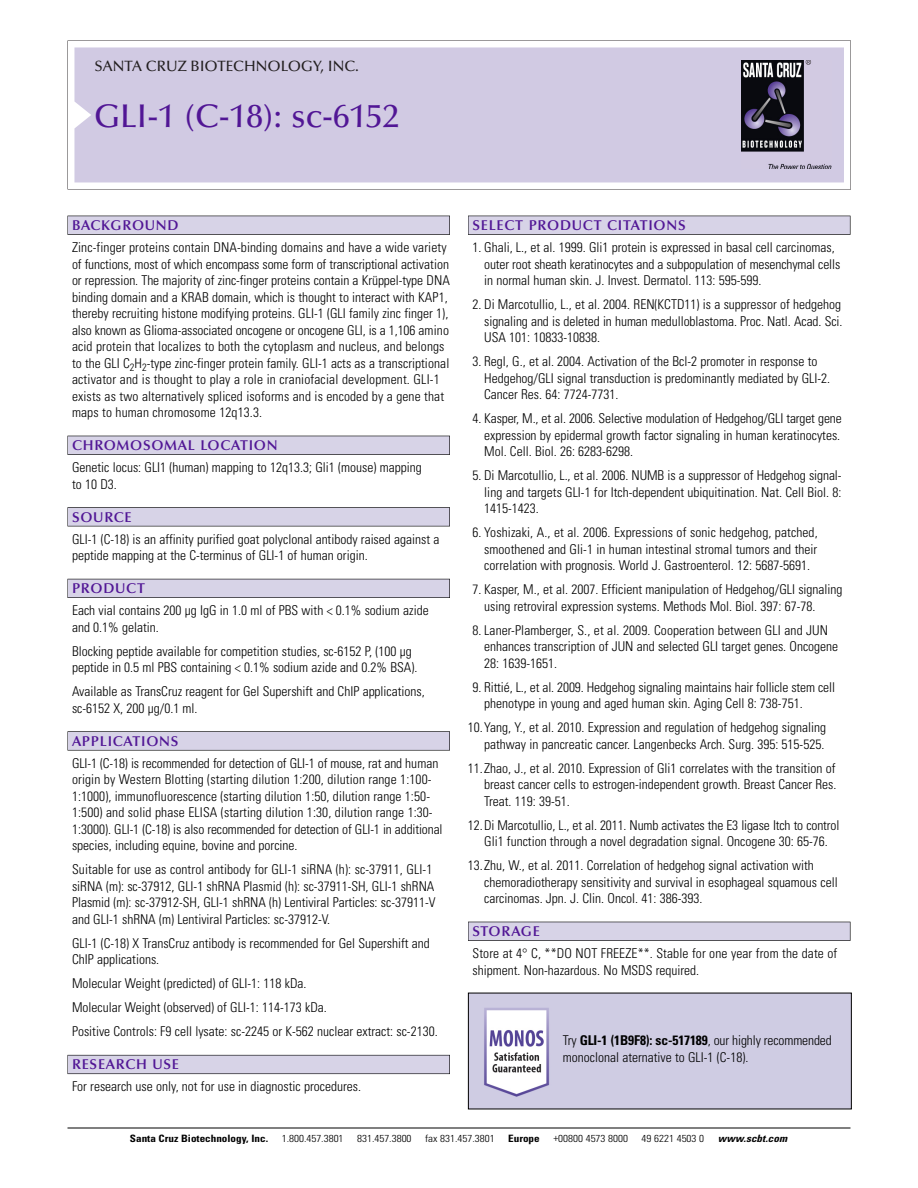
<style>
.page{position:relative;width:918px;height:1188px;background:#fff}
.page>*{position:absolute;margin:0;border:0;box-sizing:border-box;transform-origin:0 0}
.t1{font:500 33px "Optima";color:#511695}
.t2{font:500 15px "Optima";color:#231f20}
.t3{font:600 14.25px "Optima";letter-spacing:.05em;color:#511695}
.t4{font:300 condensed 13.5px/16.5px "Univers";color:#000}
.t5{font:300 condensed 10.2px "Univers";color:#000;scale:1.1 1}
.t6{font:700 condensed 10.2px "Univers";color:#000;scale:1.1 1}
.t7{font:italic 700 condensed 10.2px "Univers";letter-spacing:.005em;color:#000;scale:1.1 1}
.s1{font-weight:700}
</style>
<div class="page">
<svg style="left:68px;top:40px;width:783px;height:149px"></svg>
<div style="left:74px;top:47px;width:770px;height:135px;background:#d1cae3"></div>
<img style="left:741px;top:60px;width:90px;height:108px">
<div style="left:68px;top:216px;width:382px;height:19px;background:#525155"></div>
<div style="left:68px;top:216px;width:381px;height:18px;background:#d7d3e7"></div>
<div style="left:68px;top:436px;width:382px;height:19px;background:#515055"></div>
<div style="left:68px;top:436px;width:381px;height:18px;background:#d7d3e7"></div>
<div style="left:68px;top:507px;width:382px;height:19px;background:#545357"></div>
<div style="left:68px;top:508px;width:381px;height:18px;background:#d7d3e7"></div>
<div style="left:68px;top:579px;width:382px;height:19px;background:#54535a"></div>
<div style="left:68px;top:579px;width:381px;height:18px;background:#d7d3e7"></div>
<svg style="left:68px;top:731px;width:382px;height:20px"></svg>
<div style="left:68px;top:732px;width:381px;height:18px;background:#d7d3e7"></div>
<div style="left:68px;top:1055px;width:382px;height:19px;background:#66646e"></div>
<div style="left:68px;top:1055px;width:381px;height:18px;background:#d7d3e7"></div>
<div style="left:468px;top:216px;width:382px;height:19px;background:#525155"></div>
<div style="left:468px;top:216px;width:382px;height:18px;background:#d7d3e7"></div>
<div style="left:468px;top:922px;width:382px;height:19px;background:#515055"></div>
<div style="left:468px;top:922px;width:382px;height:18px;background:#d7d3e7"></div>
<hr style="left:68px;top:1128px;width:782px;height:1px;background:#000">
<img style="left:470px;top:995px;width:380px;height:112px">
<p class="t2" style="left:94px;top:61px;width:266px">SANTA CRUZ BIOTECHNOLOGY, INC.</p>
<h1 class="t1" style="left:94px;top:103px;width:306px">GLI-1 (C-18): sc-6152</h1>
<p class="t3" style="left:72px;top:219px;width:108px">BACKGROUND</p>
<p class="t4" style="left:72px;top:240px;width:379px">Zinc-finger proteins contain DNA-binding domains and have a wide variety of functions, most of which encompass some form of transcriptional activation or repression. The majority of zinc-finger proteins contain a Krüppel-type DNA binding domain and a KRAB domain, which is thought to interact with KAP1, thereby recruiting histone modifying proteins. GLI-1 (GLI family zinc finger 1), also known as Glioma-associated oncogene or oncogene GLI, is a 1,106 amino acid protein that localizes to both the cytoplasm and nucleus, and belongs to the GLI C<sub>2</sub>H<sub>2</sub>-type zinc-finger protein family. GLI-1 acts as a transcriptional activator and is thought to play a role in craniofacial development. GLI-1 exists as two alternatively spliced isoforms and is encoded by a gene that maps to human chromosome 12q13.3.</p>
<p class="t3" style="left:72px;top:440px;width:207px">CHROMOSOMAL LOCATION</p>
<p class="t4" style="left:72px;top:460px;width:351px">Genetic locus: GLI1 (human) mapping to 12q13.3; Gli1 (mouse) mapping to 10 D3.</p>
<p class="t3" style="left:72px;top:511px;width:61px">SOURCE</p>
<p class="t4" style="left:72px;top:532px;width:369px">GLI-1 (C-18) is an affinity purified goat polyclonal antibody raised against a peptide mapping at the C-terminus of GLI-1 of human origin.</p>
<p class="t3" style="left:72px;top:583px;width:74px">PRODUCT</p>
<p class="t4" style="left:72px;top:603px;width:358px">Each vial contains 200 µg IgG in 1.0 ml of PBS with &lt; 0.1% sodium azide and 0.1% gelatin.</p>
<p class="t4" style="left:72px;top:644px;width:347px">Blocking peptide available for competition studies, sc-6152 P, (100 µg peptide in 0.5 ml PBS containing &lt; 0.1% sodium azide and 0.2% BSA).</p>
<p class="t4" style="left:72px;top:684px;width:354px">Available as TransCruz reagent for Gel Supershift and ChIP applications, sc-6152 X, 200 µg/0.1 ml.</p>
<p class="t3" style="left:72px;top:735px;width:108px">APPLICATIONS</p>
<p class="t4" style="left:72px;top:756px;width:372px">GLI-1 (C-18) is recommended for detection of GLI-1 of mouse, rat and human origin by Western Blotting (starting dilution 1:200, dilution range 1:100- 1:1000), immunofluorescence (starting dilution 1:50, dilution range 1:50- 1:500) and solid phase ELISA (starting dilution 1:30, dilution range 1:30- 1:3000). GLI-1 (C-18) is also recommended for detection of GLI-1 in additional species, including equine, bovine and porcine.</p>
<p class="t4" style="left:72px;top:862px;width:365px">Suitable for use as control antibody for GLI-1 siRNA (h): sc-37911, GLI-1 siRNA (m): sc-37912, GLI-1 shRNA Plasmid (h): sc-37911-SH, GLI-1 shRNA Plasmid (m): sc-37912-SH, GLI-1 shRNA (h) Lentiviral Particles: sc-37911-V and GLI-1 shRNA (m) Lentiviral Particles: sc-37912-V.</p>
<p class="t4" style="left:72px;top:936px;width:359px">GLI-1 (C-18) X TransCruz antibody is recommended for Gel Supershift and<br>ChIP applications.</p>
<p class="t4" style="left:72px;top:973px;width:367px;line-height:24px">Molecular Weight (predicted) of GLI-1: 118 kDa.<br>Molecular Weight (observed) of GLI-1: 114-173 kDa.<br>Positive Controls: F9 cell lysate: sc-2245 or K-562 nuclear extract: sc-2130.</p>
<p class="t3" style="left:72px;top:1059px;width:109px">RESEARCH USE</p>
<p class="t4" style="left:72px;top:1079px;width:290px">For research use only, not for use in diagnostic procedures.</p>
<p class="t3" style="left:473px;top:219px;width:215px">SELECT PRODUCT CITATIONS</p>
<p class="t4" style="left:484px;top:240px;width:358px;text-indent:-12px">1. Ghali, L., et al. 1999. Gli1 protein is expressed in basal cell carcinomas, outer root sheath keratinocytes and a subpopulation of mesenchymal cells in normal human skin. J. Invest. Dermatol. 113: 595-599.</p>
<p class="t4" style="left:484px;top:297px;width:360px;text-align:justify;text-indent:-12px">2. Di Marcotullio, L., et al. 2004. REN(KCTD11) is a suppressor of hedgehog signaling and is deleted in human medulloblastoma. Proc. Natl. Acad. Sci.<br>USA 101: 10833-10838.</p>
<p class="t4" style="left:484px;top:354px;width:348px;text-indent:-12px">3. Regl, G., et al. 2004. Activation of the Bcl-2 promoter in response to<br>Hedgehog/GLI signal transduction is predominantly mediated by GLI-2.<br>Cancer Res. 64: 7724-7731.</p>
<p class="t4" style="left:484px;top:411px;width:359px;text-align:justify;text-indent:-12px">4. Kasper, M., et al. 2006. Selective modulation of Hedgehog/GLI target gene expression by epidermal growth factor signaling in human keratinocytes.<br>Mol. Cell. Biol. 26: 6283-6298.</p>
<p class="t4" style="left:484px;top:468px;width:359px;text-align:justify;text-indent:-12px">5. Di Marcotullio, L., et al. 2006. NUMB is a suppressor of Hedgehog signal&shy;ling and targets GLI-1 for Itch-dependent ubiquitination. Nat. Cell Biol. 8:<br>1415-1423.</p>
<p class="t4" style="left:484px;top:525px;width:335px;text-align:justify;text-indent:-12px">6. Yoshizaki, A., et al. 2006. Expressions of sonic hedgehog, patched, smoothened and Gli-1 in human intestinal stromal tumors and their correlation with prognosis. World J. Gastroenterol. 12: 5687-5691.</p>
<p class="t4" style="left:484px;top:582px;width:360px;text-indent:-12px">7. Kasper, M., et al. 2007. Efficient manipulation of Hedgehog/GLI signaling using retroviral expression systems. Methods Mol. Biol. 397: 67-78.</p>
<p class="t4" style="left:484px;top:623px;width:356px;text-indent:-12px">8. Laner-Plamberger, S., et al. 2009. Cooperation between GLI and JUN enhances transcription of JUN and selected GLI target genes. Oncogene<br>28: 1639-1651.</p>
<p class="t4" style="left:484px;top:680px;width:352px;text-indent:-12px">9. Rittié, L., et al. 2009. Hedgehog signaling maintains hair follicle stem cell phenotype in young and aged human skin. Aging Cell 8: 738-751.</p>
<p class="t4" style="left:468px;top:720px;width:360px;text-align:right">10.Yang, Y., et al. 2010. Expression and regulation of hedgehog signaling pathway in pancreatic cancer. Langenbecks Arch. Surg. 395: 515-525.</p>
<p class="t4" style="left:484px;top:761px;width:354px;text-align:justify;text-indent:-16px">11.Zhao, J., et al. 2010. Expression of Gli1 correlates with the transition of breast cancer cells to estrogen-independent growth. Breast Cancer Res.<br>Treat. 119: 39-51.</p>
<p class="t4" style="left:468px;top:818px;width:373px;text-align:center">12.Di Marcotullio, L., et al. 2011. Numb activates the E3 ligase Itch to control<br>Gli1 function through a novel degradation signal. Oncogene 30: 65-76.</p>
<p class="t4" style="left:484px;top:858px;width:355px;text-indent:-16px">13.Zhu, W., et al. 2011. Correlation of hedgehog signal activation with chemoradiotherapy sensitivity and survival in esophageal squamous cell carcinomas. Jpn. J. Clin. Oncol. 41: 386-393.</p>
<p class="t3" style="left:473px;top:926px;width:69px">STORAGE</p>
<p class="t4" style="left:473px;top:946px;width:366px">Store at 4° C, **DO NOT FREEZE**. Stable for one year from the date of shipment. Non-hazardous. No MSDS required.</p>
<p class="t4" style="left:563px;top:1034px;width:271px">Try <span class="s1">GLI-1 (1B9F8): sc-517189</span>, our highly recommended monoclonal aternative to GLI-1 (C-18).</p>
<p class="t6" style="left:130px;top:1135px;width:127px">Santa Cruz Biotechnology, Inc.</p>
<p class="t5" style="left:282px;top:1135px;width:58px">1.800.457.3801</p>
<p class="t5" style="left:357px;top:1135px;width:51px">831.457.3800</p>
<p class="t5" style="left:425px;top:1135px;width:65px">fax 831.457.3801</p>
<p class="t6" style="left:508px;top:1135px;width:30px">Europe</p>
<p class="t5" style="left:553px;top:1135px;width:69px">+00800 4573 8000</p>
<p class="t5" style="left:642px;top:1135px;width:58px">49 6221 4503 0</p>
<p class="t7" style="left:718px;top:1135px;width:64px">www.scbt.com</p>
</div>
